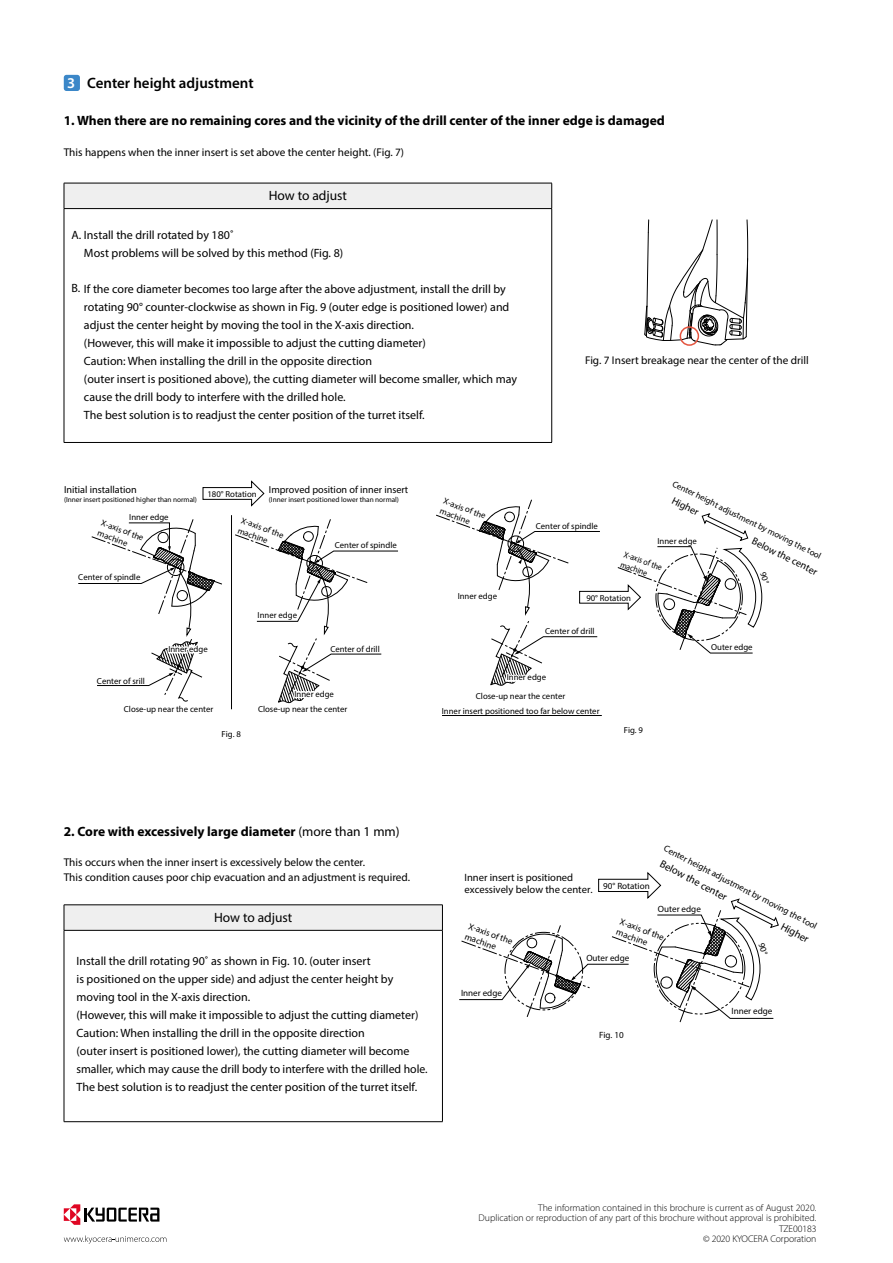
<style>
.page{position:relative;width:893px;height:1263px;background:#fff}
.page>*{position:absolute;margin:0;border:0;box-sizing:border-box;transform-origin:0 0}
._03_jirei_hyouka{font:600 15px "Myriad Pro";color:#000}
._05_exp_blueback{font:600 15px "Myriad Pro";color:#fff}
.t1{font:700 13.5px "Myriad Pro";color:#000}
._06_shape_hyo_header{font:13.5px "Myriad Pro";color:#000}
._03_jirei_hyouka-2{font:12px/18px "Myriad Pro";color:#000}
._03_jirei_hyouka-3{font:11.25px "Myriad Pro";color:#000}
.t2{font:10.65px/12.1px "Myriad Pro";color:#000}
.t3{font:10.2px "Myriad Pro";color:#000}
._2016_KYOCERA_Corpo{font:300 9.75px "Myriad Pro";color:#000}
.t4{font:9px/10.9px "Myriad Pro";color:#000}
.t5{font:8.7px/10.5px "Myriad Pro";color:#000}
.t6{font:8.7px/10.5px "Myriad Pro";color:#000;scale:.9 1}
.t7{font:7.2px "Myriad Pro";color:#000}
.s1{font-weight:400}
</style>
<div class="page">
<hr style="left:231px;top:515px;width:1px;height:194px;background:#000">
<svg style="left:202px;top:480px;width:63px;height:27px"></svg>
<svg style="left:235px;top:519px;width:163px;height:185px"></svg>
<svg style="left:78px;top:519px;width:144px;height:183px"></svg>
<hr style="left:442px;top:715px;width:160px;height:1px;background:#000">
<svg style="left:644px;top:219px;width:104px;height:127px"></svg>
<div style="left:680px;top:326px;width:19px;height:20px;border:2px solid #e4543f;border-radius:50%"></div>
<div style="left:64px;top:183px;width:488px;height:26px;background:#efefef"></div>
<svg style="left:64px;top:184px;width:1px;height:24px"></svg>
<svg style="left:551px;top:184px;width:1px;height:24px"></svg>
<hr style="left:64px;top:208px;width:488px;height:1px;background:#000">
<hr style="left:64px;top:209px;width:1px;height:233px;background:#000">
<hr style="left:551px;top:209px;width:1px;height:233px;background:#000">
<hr style="left:64px;top:183px;width:488px;height:1px;background:#000">
<hr style="left:64px;top:442px;width:488px;height:1px;background:#000">
<div style="left:64px;top:905px;width:378px;height:25px;background:#efefef"></div>
<svg style="left:64px;top:905px;width:1px;height:25px"></svg>
<svg style="left:442px;top:905px;width:1px;height:25px"></svg>
<hr style="left:64px;top:930px;width:379px;height:1px;background:#000">
<hr style="left:64px;top:930px;width:1px;height:191px;background:#000">
<hr style="left:442px;top:930px;width:1px;height:191px;background:#000">
<hr style="left:64px;top:904px;width:379px;height:1px;background:#000">
<hr style="left:64px;top:1121px;width:379px;height:1px;background:#000">
<div style="left:64px;top:75px;width:16px;height:16px;background:#3b87c8;border-radius:3px"></div>
<svg style="left:64px;top:1235px;width:102px;height:9px"></svg>
<svg style="left:64px;top:1204px;width:95px;height:21px"></svg>
<svg style="left:459px;top:872px;width:320px;height:151px"></svg>
<svg style="left:436px;top:499px;width:327px;height:187px"></svg>
<p class="_05_exp_blueback" style="left:67px;top:73px;width:10px">3</p>
<p class="_03_jirei_hyouka" style="left:87px;top:73px;width:168px">Center height adjustment</p>
<p class="t1" style="left:64px;top:112px;width:603px">1. When there are no remaining cores and the vicinity of the drill center of the inner edge is damaged</p>
<p class="_03_jirei_hyouka-3" style="left:64px;top:145px;width:342px">This happens when the inner insert is set above the center height. (Fig. 7)</p>
<p class="_06_shape_hyo_header" style="left:269px;top:188px;width:80px">How to adjust</p>
<p class="_03_jirei_hyouka-2" style="left:72px;top:225px;width:164px">A. Install the drill rotated by 180˚</p>
<p class="_03_jirei_hyouka-2" style="left:84px;top:243px;width:261px">Most problems will be solved by this method (Fig. 8)</p>
<p class="_03_jirei_hyouka-2" style="left:72px;top:279px;width:439px;text-align:right">B. If the core diameter becomes too large after the above adjustment, install the drill by rotating 90° counter-clockwise as shown in Fig. 9 (outer edge is positioned lower) and</p>
<p class="_03_jirei_hyouka-2" style="left:84px;top:315px;width:332px">adjust the center height by moving the tool in the X-axis direction.</p>
<p class="_03_jirei_hyouka-2" style="left:84px;top:333px;width:343px">(However, this will make it impossible to adjust the cutting diameter)</p>
<p class="_03_jirei_hyouka-2" style="left:84px;top:351px;width:290px">Caution: When installing the drill in the opposite direction</p>
<p class="_03_jirei_hyouka-2" style="left:84px;top:369px;width:435px">(outer insert is positioned above), the cutting diameter will become smaller, which may</p>
<p class="_03_jirei_hyouka-2" style="left:84px;top:387px;width:263px">cause the drill body to interfere with the drilled hole.</p>
<p class="_03_jirei_hyouka-2" style="left:84px;top:405px;width:342px">The best solution is to readjust the center position of the turret itself.</p>
<p class="_03_jirei_hyouka-3" style="left:585px;top:354px;width:225px">Fig. 7 Insert breakage near the center of the drill</p>
<p class="t3" style="left:64px;top:483px;width:74px">Initial installation</p>
<p class="t7" style="left:64px;top:495px;width:134px">(Inner insert positioned higher than normal)</p>
<p class="t5" style="left:207px;top:488px;width:51px">180° Rotation</p>
<p class="t3" style="left:269px;top:483px;width:141px">Improved position of inner insert</p>
<p class="t7" style="left:269px;top:495px;width:132px">(Inner insert positioned lower than normal)</p>
<p class="t5" style="left:129px;top:512px;width:41px">Inner edge</p>
<p class="t5" style="left:103px;top:518px;width:46px;rotate:20deg">X-axis of the machine</p>
<p class="t5" style="left:243px;top:515px;width:46px;rotate:20deg">X-axis of the machine</p>
<p class="t5" style="left:335px;top:540px;width:64px">Center of spindle</p>
<p class="t5" style="left:78px;top:572px;width:64px">Center of spindle</p>
<p class="t5" style="left:258px;top:610px;width:41px">Inner edge</p>
<p class="t5" style="left:168px;top:644px;width:41px">Inner edge</p>
<p class="t5" style="left:189px;top:644px;width:6px">E</p>
<p class="t5" style="left:330px;top:644px;width:51px">Center of drill</p>
<p class="t5" style="left:446px;top:496px;width:46px;rotate:20deg">X-axis of the machine</p>
<p class="t5" style="left:458px;top:591px;width:41px">Inner edge</p>
<p class="t5" style="left:536px;top:520px;width:64px">Center of spindle</p>
<p class="t5" style="left:675px;top:479px;width:166px;rotate:26deg">Center height adjustment by moving the tool</p>
<p class="t3" style="left:675px;top:494px;width:30px;rotate:27deg">Higher</p>
<p class="t3" style="left:756px;top:534px;width:73px;rotate:27deg">Below the center</p>
<p class="t5" style="left:657px;top:536px;width:41px">Inner edge</p>
<p class="t6" style="left:626px;top:549px;width:46px;rotate:20deg">X-axis of the machine</p>
<p class="t5" style="left:586px;top:592px;width:46px">90° Rotation</p>
<p class="t5" style="left:545px;top:626px;width:51px">Center of drill</p>
<p class="t5" style="left:711px;top:641px;width:43px">Outer edge</p>
<p class="t5" style="left:97px;top:675px;width:49px">Center of srill</p>
<p class="t5" style="left:124px;top:704px;width:91px">Close-up near the center</p>
<p class="t5" style="left:222px;top:728px;width:21px">Fig. 8</p>
<p class="t5" style="left:258px;top:686px;width:91px;line-height:15.5px;text-indent:37px">Inner Edge<br>Close-up near the center</p>
<p class="t5" style="left:315px;top:688px;width:6px">e</p>
<p class="t5" style="left:507px;top:672px;width:41px">Inner edge</p>
<p class="t5" style="left:528px;top:672px;width:6px">E</p>
<p class="t5" style="left:442px;top:688px;width:159px;line-height:15.3px;text-align:center">Close-up near the center<br>Inner insert positioned too far below center</p>
<p class="t5" style="left:624px;top:724px;width:21px">Fig. 9</p>
<p class="t1" style="left:64px;top:822px;width:337px">2. Core with excessively large diameter <span class="s1">(more than 1 mm)</span></p>
<p class="_03_jirei_hyouka-3" style="left:64px;top:855px;width:303px">This occurs when the inner insert is excessively below the center.</p>
<p class="_03_jirei_hyouka-3" style="left:64px;top:870px;width:348px">This condition causes poor chip evacuation and an adjustment is required.</p>
<p class="_06_shape_hyo_header" style="left:214px;top:909px;width:80px">How to adjust</p>
<p class="_03_jirei_hyouka-2" style="left:77px;top:951px;width:296px">Install the drill rotating 90˚ as shown in Fig. 10. (outer insert</p>
<p class="_03_jirei_hyouka-2" style="left:77px;top:969px;width:318px">is positioned on the upper side) and adjust the center height by</p>
<p class="_03_jirei_hyouka-2" style="left:77px;top:987px;width:175px">moving tool in the X-axis direction.</p>
<p class="_03_jirei_hyouka-2" style="left:77px;top:1005px;width:343px">(However, this will make it impossible to adjust the cutting diameter)</p>
<p class="_03_jirei_hyouka-2" style="left:77px;top:1023px;width:290px">Caution: When installing the drill in the opposite direction</p>
<p class="_03_jirei_hyouka-2" style="left:77px;top:1041px;width:353px">(outer insert is positioned lower), the cutting diameter will become smaller, which may cause the drill body to interfere with the drilled hole.</p>
<p class="_03_jirei_hyouka-2" style="left:77px;top:1077px;width:342px">The best solution is to readjust the center position of the turret itself.</p>
<p class="t4" style="left:667px;top:842px;width:173px;rotate:28deg">Center height adjustment by moving the tool</p>
<p class="t2" style="left:664px;top:857px;width:76px;rotate:28deg">Below the center</p>
<p class="t2" style="left:464px;top:871px;width:130px">Inner insert is positioned excessively below the center.</p>
<p class="t4" style="left:603px;top:880px;width:48px">90° Rotation</p>
<p class="t4" style="left:658px;top:903px;width:44px">Outer edge</p>
<p class="t4" style="left:471px;top:920px;width:48px;rotate:20deg">X-axis of the machine</p>
<p class="t4" style="left:622px;top:916px;width:48px;rotate:20deg">X-axis of the machine</p>
<p class="t2" style="left:785px;top:920px;width:31px;rotate:28deg">Higher</p>
<p class="t4" style="left:461px;top:988px;width:42px">Inner edge</p>
<p class="t4" style="left:586px;top:952px;width:44px">Outer edge</p>
<p class="t4" style="left:599px;top:1030px;width:26px">Fig. 10</p>
<p class="t4" style="left:731px;top:1005px;width:42px">Inner edge</p>
<p class="_2016_KYOCERA_Corpo" style="left:538px;top:1201px;width:280px">The information contained in this brochure is current as of August 2020.</p>
<p class="_2016_KYOCERA_Corpo" style="left:479px;top:1212px;width:339px">Duplication or reproduction of any part of this brochure without approval is prohibited.</p>
<p class="_2016_KYOCERA_Corpo" style="left:779px;top:1222px;width:39px">TZE00183</p>
<p class="_2016_KYOCERA_Corpo" style="left:703px;top:1233px;width:115px">© 2020 KYOCERA Corporation</p>
</div>
